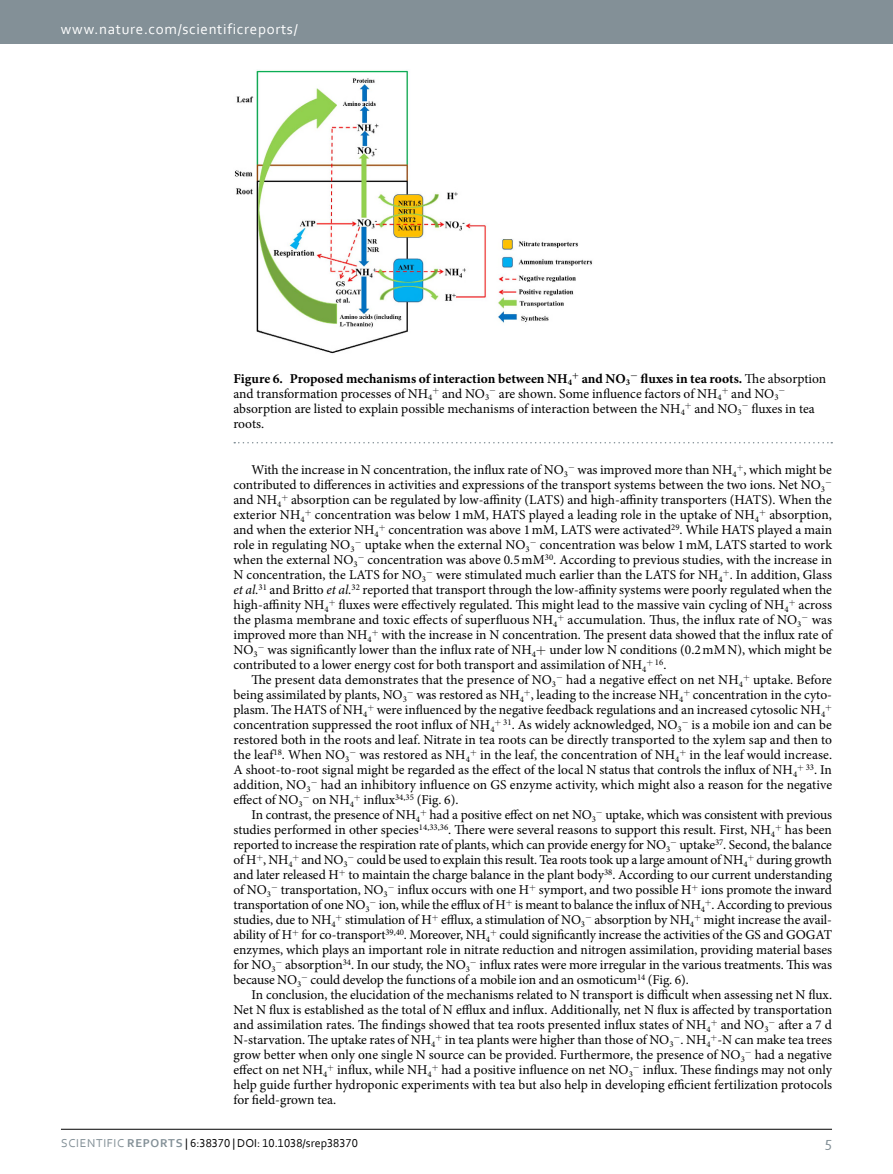
<style>
.page{position:relative;width:893px;height:1174px;background:#fff}
.page>*{position:absolute;margin:0;border:0;box-sizing:border-box;transform-origin:0 0}
.t1{font:15px "Prgfjy Corbel";letter-spacing:.045em;color:#fff}
.t2{font:15px "Xfljmw Corbel";color:#839097}
.t3{font:13.5px/15px "Mjkxll Minion Pro";color:#000;text-align:justify}
.t4{font:700 13.5px "Pnfkfl Minion Pro";color:#000}
.t5{font:12px "Xjsrqt Ywksvl Dpgjxb Wgpdpk Mrymbm Dqmyqq Corbel";color:#000}
.t6{font:8.7px "Mjkxll Minion Pro";color:#000}
.s1{font-family:"Mjkxll Minion Pro";font-weight:400}
.s2{font-family:"Rswtvb Minion Pro";font-style:italic}
.s3{font-size:13.5px}
.s4{font-family:"Srmjnt Corbel";color:#839097}
.s5{font-family:"Jjxjhj Corbel";font-weight:700;color:#839097}
</style>
<div class="page">
<div style="left:0;top:0;width:893px;height:43px;background:#839097"></div>
<hr style="left:61px;top:1129px;width:771px;height:1px;background:#000">
<img style="left:235px;top:70px;width:357px;height:284px">
<svg style="left:234px;top:442px;width:598px;height:1px"></svg>
<p class="t1" style="left:61px;top:19px;width:238px">www.nature.com/scientificreports/</p>
<p class="t4" style="left:233px;top:369px;width:594px">Figure 6. Proposed mechanisms of interaction between NH<sub>4</sub> and NO<sub>3</sub>− fluxes in tea roots. <span class="s1">The absorption</span></p>
<p class="t3" style="left:233px;top:386px;width:547px">and transformation processes of NH<sub>4</sub> and NO<sub>3</sub>− are shown. Some influence factors of NH<sub>4</sub> and NO<sub>3</sub></p>
<p class="t3" style="left:233px;top:401px;width:583px">absorption are listed to explain possible mechanisms of interaction between the NH<sub>4</sub> and NO<sub>3</sub>− fluxes in tea roots.</p>
<p class="t3" style="left:233px;top:462px;width:600px;text-indent:18px">With the increase in N concentration, the influx rate of NO<sub>3</sub>− was improved more than NH<sub>4</sub> , which might be contributed to differences in activities and expressions of the transport systems between the two ions. Net NO<sub>3</sub></p>
<p class="t3" style="left:233px;top:492px;width:600px">and NH<sub>4</sub> absorption can be regulated by low-affinity (LATS) and high-affinity transporters (HATS). When the exterior NH<sub>4</sub> concentration was below 1 mM, HATS played a leading role in the uptake of NH<sub>4</sub> absorption, and when the exterior NH<sub>4</sub> concentration was above 1mM, LATS were activated<sup>29</sup>. While HATS played a main role in regulating NO<sub>3</sub>− uptake when the external NO<sub>3</sub>− concentration was below 1mM, LATS started to work when the external NO<sub>3</sub>− concentration was above 0.5mM<sup>30</sup>. According to previous studies, with the increase in N concentration, the LATS for NO<sub>3</sub>− were stimulated much earlier than the LATS for NH<sub>4</sub> . In addition, Glass <span class="s2">et al.</span><sup>31</sup> and Britto <span class="s2">et al.</span><sup>32</sup> reported that transport through the low-affinity systems were poorly regulated when the high-affinity NH<sub>4</sub> fluxes were effectively regulated. This might lead to the massive vain cycling of NH<sub>4</sub> across the plasma membrane and toxic effects of superfluous NH<sub>4</sub> accumulation. Thus, the influx rate of NO<sub>3</sub>− was improved more than NH<sub>4</sub> with the increase in N concentration. The present data showed that the influx rate of NO<sub>3</sub>− was significantly lower than the influx rate of NH<sub>4</sub> under low N conditions (0.2mMN), which might be contributed to a lower energy cost for both transport and assimilation of NH<sub>4</sub></p>
<p class="t6" style="left:655px;top:656px;width:13px">16<span class="s3">.</span></p>
<p class="t3" style="left:233px;top:672px;width:600px;text-align:left;text-indent:18px">The present data demonstrates that the presence of NO<sub>3</sub>− had a negative effect on net NH<sub>4</sub> uptake. Before being assimilated by plants, NO<sub>3</sub>− was restored as NH<sub>4</sub> , leading to the increase NH<sub>4</sub> concentration in the cyto&shy;plasm. The HATS of NH<sub>4</sub> were influenced by the negative feedback regulations and an increased cytosolic NH<sub>4 </sub>concentration suppressed the root influx of NH<sub>4</sub></p>
<p class="t3" style="left:233px;top:717px;width:600px;text-indent:270px"><sup>31</sup>. As widely acknowledged, NO<sub>3</sub>− is a mobile ion and can be restored both in the roots and leaf. Nitrate in tea roots can be directly transported to the xylem sap and then to the leaf<sup>18</sup>. When NO<sub>3</sub>− was restored as NH<sub>4</sub> in the leaf, the concentration of NH<sub>4</sub> in the leaf would increase.<br>A shoot-to-root signal might be regarded as the effect of the local N status that controls the influx of NH<sub>4</sub></p>
<p class="t3" style="left:233px;top:762px;width:600px;text-indent:572px"><sup>33</sup>. In addition, NO<sub>3</sub>− had an inhibitory influence on GS enzyme activity, which might also a reason for the negative effect of NO<sub>3</sub>− on NH<sub>4</sub> influx<sup>34,35</sup> (Fig. 6).</p>
<p class="t3" style="left:233px;top:807px;width:600px;text-indent:18px">In contrast, the presence of NH<sub>4</sub> had a positive effect on net NO<sub>3</sub>− uptake, which was consistent with previous studies performed in other species<sup>14,33,36</sup>. There were several reasons to support this result. First, NH<sub>4</sub> has been reported to increase the respiration rate of plants, which can provide energy for NO<sub>3</sub>− uptake<sup>37</sup>. Second, the balance of H , NH<sub>4</sub> and NO<sub>3</sub>− could be used to explain this result. Tea roots took up a large amount of NH<sub>4</sub> during growth and later released H to maintain the charge balance in the plant body<sup>38</sup>. According to our current understanding of NO<sub>3</sub>− transportation, NO<sub>3</sub>− influx occurs with one H symport, and two possible H ions promote the inward transportation of one NO<sub>3</sub>− ion, while the efflux of H is meant to balance the influx of NH<sub>4</sub> . According to previous studies, due to NH<sub>4</sub> stimulation of H efflux, a stimulation of NO<sub>3</sub>− absorption by NH<sub>4</sub> might increase the avail&shy;ability of H for co-transport<sup>39,40</sup>. Moreover, NH<sub>4</sub> could significantly increase the activities of the GS and GOGAT enzymes, which plays an important role in nitrate reduction and nitrogen assimilation, providing material bases for NO<sub>3</sub>− absorption<sup>34</sup>. In our study, the NO<sub>3</sub>− influx rates were more irregular in the various treatments. This was because NO<sub>3</sub>− could develop the functions of a mobile ion and an osmoticum<sup>14</sup> (Fig. 6).</p>
<p class="t3" style="left:233px;top:987px;width:600px;text-indent:18px">In conclusion, the elucidation of the mechanisms related to N transport is difficult when assessing net N flux.<br>Net N flux is established as the total of N efflux and influx. Additionally, net N flux is affected by transportation and assimilation rates. The findings showed that tea roots presented influx states of NH<sub>4</sub> and NO<sub>3</sub>− after a 7 d N-starvation. The uptake rates of NH<sub>4</sub> in tea plants were higher than those of NO<sub>3</sub>−. NH<sub>4</sub> -N can make tea trees grow better when only one single N source can be provided. Furthermore, the presence of NO<sub>3</sub>− had a negative effect on net NH<sub>4</sub> influx, while NH<sub>4</sub> had a positive influence on net NO<sub>3</sub>− influx. These findings may not only help guide further hydroponic experiments with tea but also help in developing efficient fertilization protocols for field-grown tea.</p>
<p class="t5" style="left:61px;top:1135px;width:298px"><span class="s4">SCIENTIFIC</span> <span class="s5">REPORTS</span> | 6:38370 | DOI: 10.1038/srep38370</p>
<p class="t2" style="left:825px;top:1132px;width:9px">5</p>
</div>
